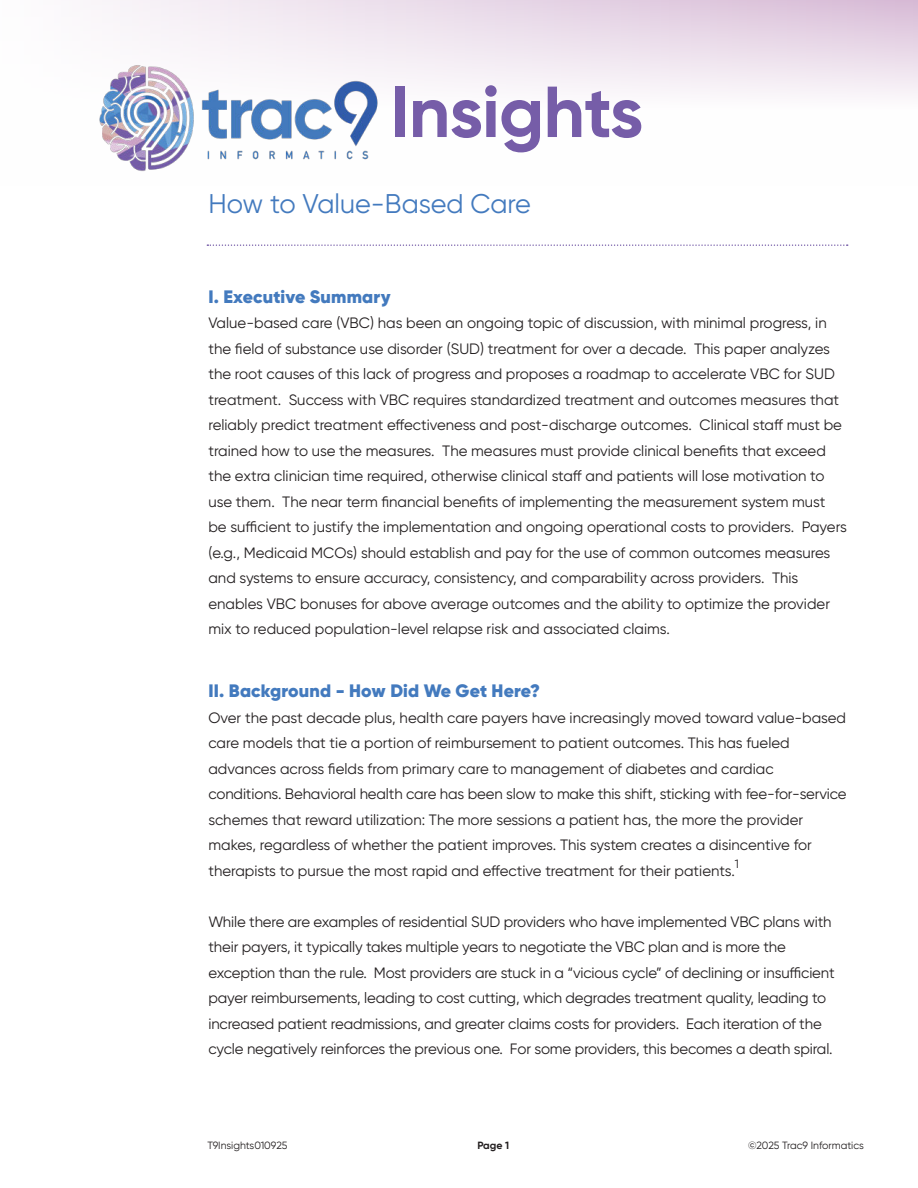
<style>
.page{position:relative;width:918px;height:1188px;background:#fff}
.page>*{position:absolute;margin:0;border:0;box-sizing:border-box;transform-origin:0 0}
.t1{font:700 72px "Gilroy";letter-spacing:-.01em;color:#765da8}
.t2{font:27px "Gilroy";color:#437abe}
.t3{font:900 18px "Gilroy";letter-spacing:.01em;color:#437abe}
.t4{font:15px/25.5px "Gilroy";color:#231f20}
.t5{font:12px "Gilroy";color:#231f20}
.t6{font:10.5px "Gilroy";color:#231f20}
.t7{font:700 10.5px "Gilroy";color:#231f20}
</style>
<div class="page">
<svg style="left:102px;top:0;width:816px;height:96px"></svg>
<img style="left:99px;top:62px;width:282px;height:109px">
<svg style="left:207px;top:244px;width:641px;height:2px"></svg>
<h1 class="t1" style="left:390px;top:79px;width:255px">Insights</h1>
<h2 class="t2" style="left:208px;top:191px;width:324px">How to Value-Based Care</h2>
<p class="t3" style="left:208px;top:289px;width:184px">I. Executive Summary</p>
<p class="t4" style="left:208px;top:311px;width:640px">Value-based care (VBC) has been an ongoing topic of discussion, with minimal progress, in the field of substance use disorder (SUD) treatment for over a decade. This paper analyzes the root causes of this lack of progress and proposes a roadmap to accelerate VBC for SUD treatment. Success with VBC requires standardized treatment and outcomes measures that reliably predict treatment effectiveness and post-discharge outcomes. Clinical staff must be trained how to use the measures. The measures must provide clinical benefits that exceed the extra clinician time required, otherwise clinical staff and patients will lose motivation to use them. The near term financial benefits of implementing the measurement system must be sufficient to justify the implementation and ongoing operational costs to providers. Payers (e.g., Medicaid MCOs) should establish and pay for the use of common outcomes measures and systems to ensure accuracy, consistency, and comparability across providers. This enables VBC bonuses for above average outcomes and the ability to optimize the provider mix to reduced population-level relapse risk and associated claims.</p>
<p class="t3" style="left:208px;top:683px;width:333px">II. Background - How Did We Get Here?</p>
<p class="t4" style="left:208px;top:705px;width:640px">Over the past decade plus, health care payers have increasingly moved toward value-based care models that tie a portion of reimbursement to patient outcomes. This has fueled advances across fields from primary care to management of diabetes and cardiac conditions. Behavioral health care has been slow to make this shift, sticking with fee-for-service schemes that reward utilization: The more sessions a patient has, the more the provider makes, regardless of whether the patient improves. This system creates a disincentive for therapists to pursue the most rapid and effective treatment for their patients.</p>
<p class="t5" style="left:735px;top:859px;width:6px">1</p>
<p class="t4" style="left:208px;top:909px;width:628px">While there are examples of residential SUD providers who have implemented VBC plans with their payers, it typically takes multiple years to negotiate the VBC plan and is more the exception than the rule. Most providers are stuck in a “vicious cycle” of declining or insufficient payer reimbursements, leading to cost cutting, which degrades treatment quality, leading to increased patient readmissions, and greater claims costs for providers. Each iteration of the cycle negatively reinforces the previous one. For some providers, this becomes a death spiral.</p>
<p class="t6" style="left:207px;top:1139px;width:82px">T9Insights010925</p>
<p class="t7" style="left:477px;top:1140px;width:33px">Page 1</p>
<p class="t6" style="left:748px;top:1139px;width:117px">©2025 Trac9 Informatics</p>
</div>
